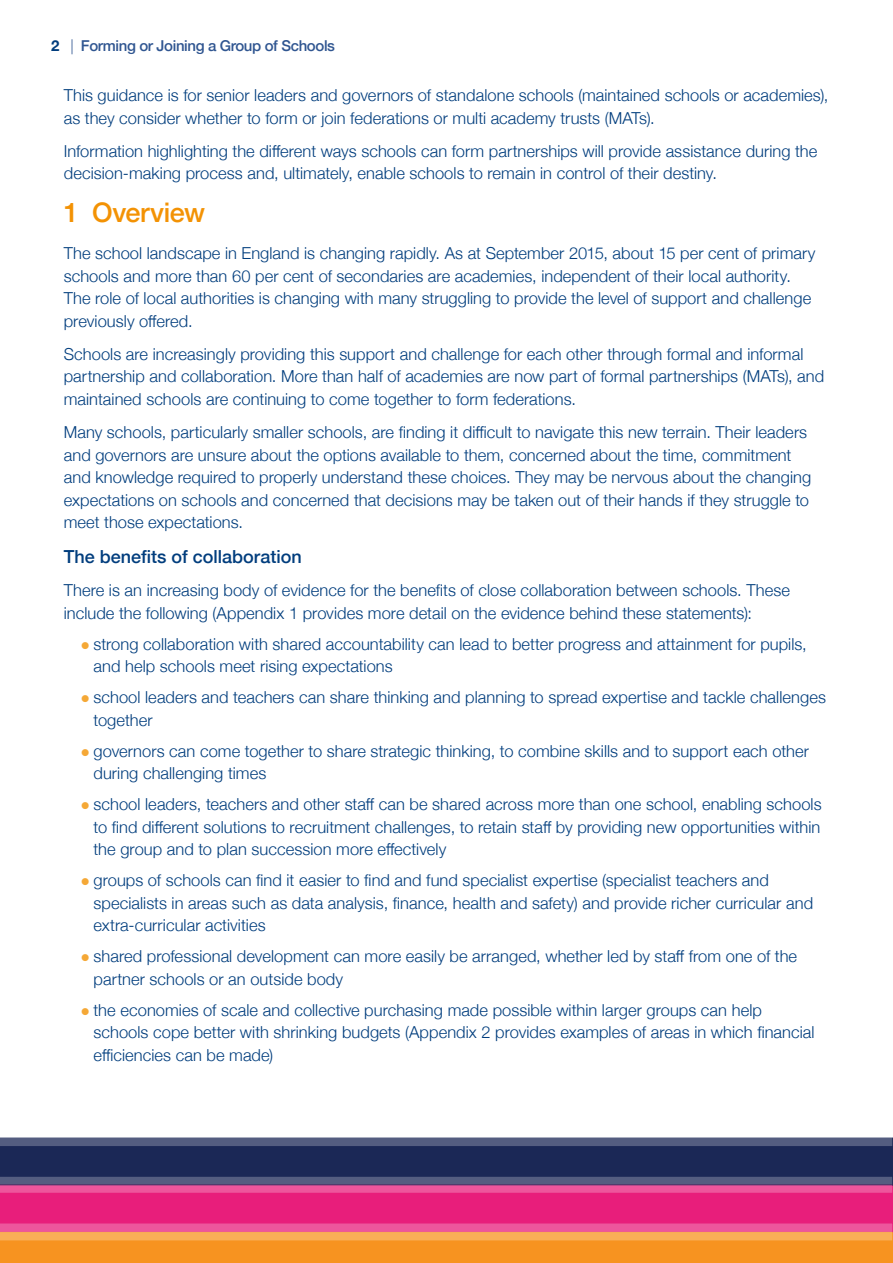
<style>
.page{position:relative;width:893px;height:1263px;background:#fff}
.page>*{position:absolute;margin:0;border:0;box-sizing:border-box;transform-origin:0 0}
.main_header{font:500 27px "Helvetica Neue";letter-spacing:-.015em;color:#f39204}
.sub_heading{font:500 18px "Helvetica Neue";color:#013d7d}
.main_text_NO_INDENT{font:300 16.5px/22.5px "Helvetica Neue";letter-spacing:.005em;color:#013d7d}
.t1{font:500 15px "Helvetica Neue";letter-spacing:-.025em;color:#305691}
.s1{font-weight:700;color:#013d7d}
.s2{font-weight:300}
.s3{color:#f5a836}
</style>
<div class="page">
<svg style="left:0;top:1137px;width:893px;height:126px"></svg>
<p class="t1" style="left:51px;top:33px;width:286px"><span class="s1">2</span> <span class="s2">|</span> Forming or Joining a Group of Schools</p>
<p class="main_text_NO_INDENT" style="left:64px;top:83px;width:766px">This guidance is for senior leaders and governors of standalone schools (maintained schools or academies), as they consider whether to form or join federations or multi academy trusts (MATs).</p>
<p class="main_text_NO_INDENT" style="left:64px;top:139px;width:755px">Information highlighting the different ways schools can form partnerships will provide assistance during the decision-making process and, ultimately, enable schools to remain in control of their destiny.</p>
<p class="main_header" style="left:64px;top:191px;width:143px">1 Overview</p>
<p class="main_text_NO_INDENT" style="left:64px;top:241px;width:753px">The school landscape in England is changing rapidly. As at September 2015, about 15 per cent of primary schools and more than 60 per cent of secondaries are academies, independent of their local authority.<br>The role of local authorities is changing with many struggling to provide the level of support and challenge previously offered.</p>
<p class="main_text_NO_INDENT" style="left:64px;top:342px;width:762px">Schools are increasingly providing this support and challenge for each other through formal and informal partnership and collaboration. More than half of academies are now part of formal partnerships (MATs), and maintained schools are continuing to come together to form federations.</p>
<p class="main_text_NO_INDENT" style="left:64px;top:420px;width:749px">Many schools, particularly smaller schools, are finding it difficult to navigate this new terrain. Their leaders and governors are unsure about the options available to them, concerned about the time, commitment and knowledge required to properly understand these choices. They may be nervous about the changing expectations on schools and concerned that decisions may be taken out of their hands if they struggle to meet those expectations.</p>
<p class="sub_heading" style="left:64px;top:542px;width:239px">The benefits of collaboration</p>
<p class="main_text_NO_INDENT" style="left:64px;top:578px;width:728px">There is an increasing body of evidence for the benefits of close collaboration between schools. These include the following (Appendix 1 provides more detail on the evidence behind these statements):</p>
<p class="main_text_NO_INDENT" style="left:94px;top:632px;width:715px;text-indent:-13px"><span class="s3">●</span> strong collaboration with shared accountability can lead to better progress and attainment for pupils, and help schools meet rising expectations</p>
<p class="main_text_NO_INDENT" style="left:94px;top:685px;width:734px;text-indent:-13px"><span class="s3">●</span> school leaders and teachers can share thinking and planning to spread expertise and tackle challenges together</p>
<p class="main_text_NO_INDENT" style="left:94px;top:739px;width:717px;text-indent:-13px"><span class="s3">●</span> governors can come together to share strategic thinking, to combine skills and to support each other during challenging times</p>
<p class="main_text_NO_INDENT" style="left:94px;top:792px;width:730px;text-align:justify;text-indent:-13px"><span class="s3">●</span> school leaders, teachers and other staff can be shared across more than one school, enabling schools to find different solutions to recruitment challenges, to retain staff by providing new opportunities within the group and to plan succession more effectively</p>
<p class="main_text_NO_INDENT" style="left:94px;top:868px;width:721px;text-indent:-13px"><span class="s3">●</span> groups of schools can find it easier to find and fund specialist expertise (specialist teachers and specialists in areas such as data analysis, finance, health and safety) and provide richer curricular and extra-curricular activities</p>
<p class="main_text_NO_INDENT" style="left:94px;top:944px;width:705px;text-indent:-13px"><span class="s3">●</span> shared professional development can more easily be arranged, whether led by staff from one of the partner schools or an outside body</p>
<p class="main_text_NO_INDENT" style="left:94px;top:998px;width:723px;text-indent:-13px"><span class="s3">●</span> the economies of scale and collective purchasing made possible within larger groups can help schools cope better with shrinking budgets (Appendix 2 provides examples of areas in which financial efficiencies can be made)</p>
</div>
